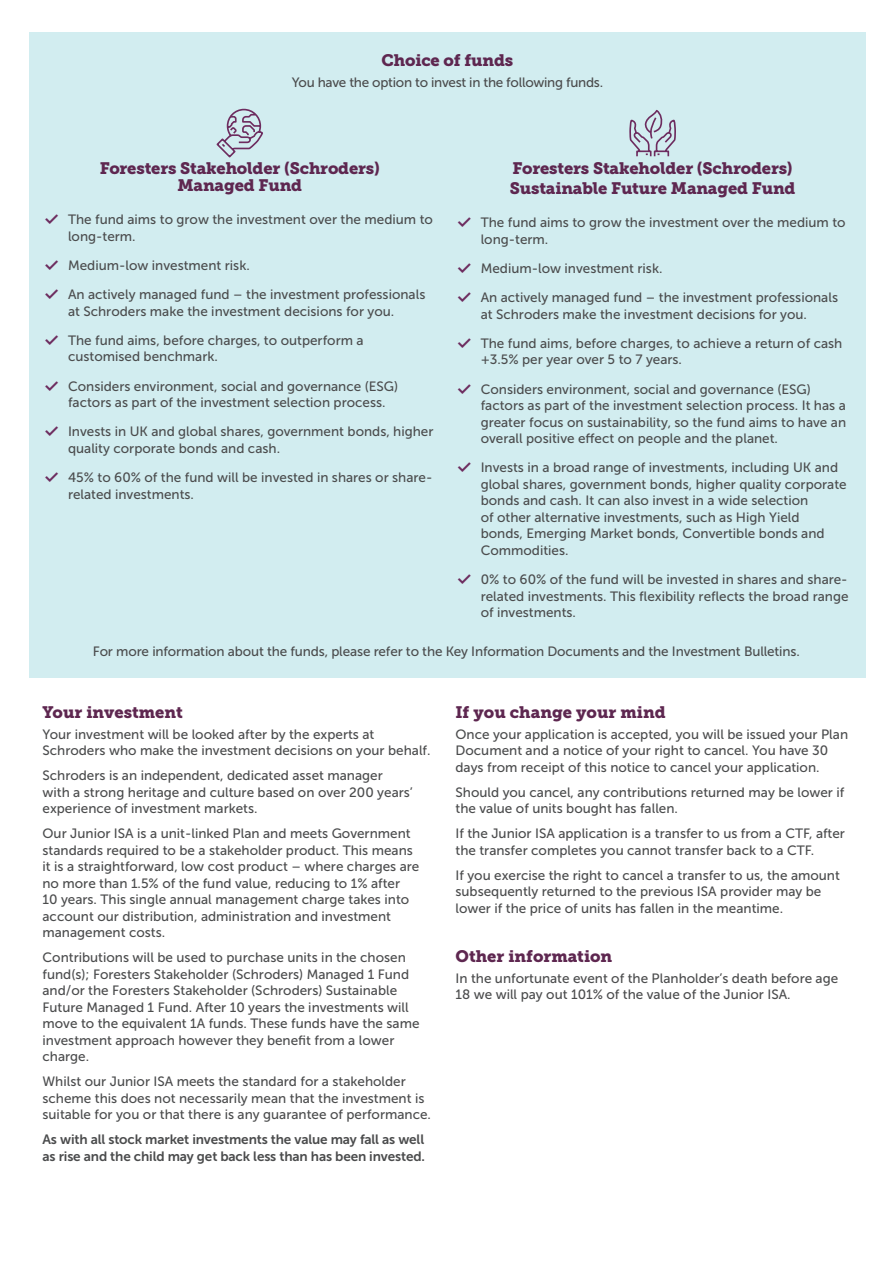
<style>
.page{position:relative;width:893px;height:1263px;background:#fff}
.page>*{position:absolute;margin:0;border:0;box-sizing:border-box;transform-origin:0 0}
.t1{font:16.5px/16.5px "Museo Slab 900";letter-spacing:-.01em;color:#5e2750;text-align:center}
.t2{font:13.5px/16.5px "Museo Sans 500";color:#4b4c4d}
.t3{font:13.5px/16.5px "Museo Sans 700";letter-spacing:-.01em;color:#4b4c4d}
.t4{font:13.5px "Museo Sans 500";letter-spacing:-.02em;color:#4b4c4d}
</style>
<div class="page">
<div style="left:29px;top:32px;width:836px;height:645px;background:#d2edf0"></div>
<svg style="left:216px;top:108px;width:47px;height:50px"></svg>
<svg style="left:629px;top:109px;width:47px;height:48px"></svg>
<p class="t1" style="left:382px;top:52px;width:133px">Choice of funds</p>
<p class="t4" style="left:292px;top:75px;width:313px">You have the option to invest in the following funds.</p>
<p class="t1" style="left:100px;top:160px;width:282px">Foresters Stakeholder (Schroders)<br>Managed Fund</p>
<p class="t2" style="left:68px;top:211px;width:366px">The fund aims to grow the investment over the medium to long-term.</p>
<p class="t2" style="left:68px;top:257px;width:183px">Medium-low investment risk.</p>
<p class="t2" style="left:68px;top:286px;width:359px">An actively managed fund – the investment professionals at Schroders make the investment decisions for you.</p>
<p class="t2" style="left:68px;top:332px;width:297px">The fund aims, before charges, to outperform a customised benchmark.</p>
<p class="t2" style="left:68px;top:378px;width:332px">Considers environment, social and governance (ESG) factors as part of the investment selection process.</p>
<p class="t2" style="left:68px;top:424px;width:367px">Invests in UK and global shares, government bonds, higher quality corporate bonds and cash.</p>
<p class="t2" style="left:68px;top:469px;width:366px">45% to 60% of the fund will be invested in shares or share&shy;related investments.</p>
<p class="t1" style="left:510px;top:159px;width:287px;line-height:19.5px;text-align:left">Foresters Stakeholder (Schroders)<br>Sustainable Future Managed Fund</p>
<p class="t2" style="left:481px;top:214px;width:366px">The fund aims to grow the investment over the medium to long-term.</p>
<p class="t2" style="left:481px;top:260px;width:183px">Medium-low investment risk.</p>
<p class="t2" style="left:481px;top:289px;width:359px">An actively managed fund – the investment professionals at Schroders make the investment decisions for you.</p>
<p class="t2" style="left:481px;top:335px;width:363px">The fund aims, before charges, to achieve a return of cash +3.5% per year over 5 to 7 years.</p>
<p class="t2" style="left:481px;top:381px;width:367px">Considers environment, social and governance (ESG) factors as part of the investment selection process. It has a greater focus on sustainability, so the fund aims to have an overall positive effect on people and the planet.</p>
<p class="t2" style="left:481px;top:460px;width:367px">Invests in a broad range of investments, including UK and global shares, government bonds, higher quality corporate bonds and cash. It can also invest in a wide selection<br>of other alternative investments, such as High Yield<br>bonds, Emerging Market bonds, Convertible bonds and Commodities.</p>
<p class="t2" style="left:481px;top:571px;width:369px;text-align:justify">0% to 60% of the fund will be invested in shares and share&shy;related investments. This flexibility reflects the broad range of investments.</p>
<p class="t2" style="left:93px;top:643px;width:709px">For more information about the funds, please refer to the Key Information Documents and the Investment Bulletins.</p>
<p class="t1" style="left:43px;top:704px;width:142px">Your investment</p>
<p class="t2" style="left:43px;top:726px;width:389px">Your investment will be looked after by the experts at<br>Schroders who make the investment decisions on your behalf.</p>
<p class="t2" style="left:43px;top:767px;width:372px">Schroders is an independent, dedicated asset manager with a strong heritage and culture based on over 200 years’ experience of investment markets.</p>
<p class="t2" style="left:43px;top:825px;width:378px">Our Junior ISA is a unit-linked Plan and meets Government standards required to be a stakeholder product. This means it is a straightforward, low cost product – where charges are no more than 1.5% of the fund value, reducing to 1% after<br>10 years. This single annual management charge takes into account our distribution, administration and investment management costs.</p>
<p class="t2" style="left:43px;top:949px;width:378px">Contributions will be used to purchase units in the chosen fund(s); Foresters Stakeholder (Schroders) Managed 1 Fund and/or the Foresters Stakeholder (Schroders) Sustainable Future Managed 1 Fund. After 10 years the investments will move to the equivalent 1A funds. These funds have the same investment approach however they benefit from a lower charge.</p>
<p class="t2" style="left:43px;top:1073px;width:390px">Whilst our Junior ISA meets the standard for a stakeholder scheme this does not necessarily mean that the investment is suitable for you or that there is any guarantee of performance.</p>
<p class="t3" style="left:43px;top:1131px;width:384px">As with all stock market investments the value may fall as well as rise and the child may get back less than has been invested.</p>
<p class="t1" style="left:455px;top:704px;width:212px">If you change your mind</p>
<p class="t2" style="left:455px;top:726px;width:394px">Once your application is accepted, you will be issued your Plan<br>Document and a notice of your right to cancel. You have 30 days from receipt of this notice to cancel your application.</p>
<p class="t2" style="left:455px;top:784px;width:390px">Should you cancel, any contributions returned may be lower if the value of units bought has fallen.</p>
<p class="t2" style="left:455px;top:825px;width:391px">If the Junior ISA application is a transfer to us from a CTF, after the transfer completes you cannot transfer back to a CTF.</p>
<p class="t2" style="left:455px;top:867px;width:386px">If you exercise the right to cancel a transfer to us, the amount subsequently returned to the previous ISA provider may be lower if the price of units has fallen in the meantime.</p>
<p class="t1" style="left:455px;top:948px;width:158px">Other information</p>
<p class="t2" style="left:455px;top:970px;width:384px">In the unfortunate event of the Planholder’s death before age<br>18 we will pay out 101% of the value of the Junior ISA.</p>
</div>
